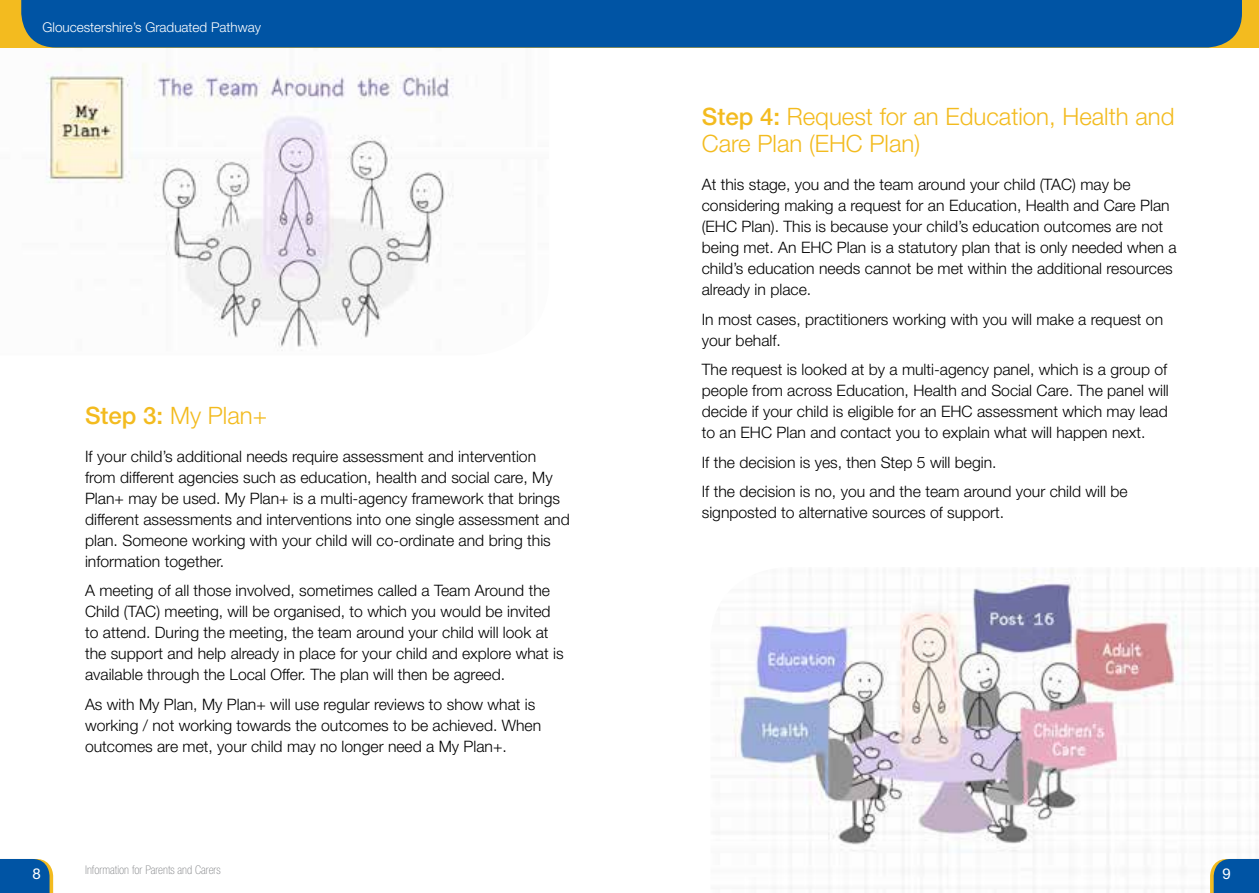
<style>
.page{position:relative;width:1259px;height:893px;background:#fff}
.page>*{position:absolute;margin:0;border:0;box-sizing:border-box;transform-origin:0 0}
.t1{font:300 24px/27px "Helvetica Neue";color:#f3bb1f}
.t2{font:300 15.75px/21px "Helvetica Neue";color:#000}
.t3{font:15px "Helvetica Neue";color:#fff}
.t4{font:300 13.5px "Helvetica Neue";color:#fff}
.t5{font:100 condensed 12px "Helvetica Neue";color:#808285}
.s1{font-weight:500}
</style>
<div class="page">
<img style="left:0;top:47px;width:549px;height:304px">
<img style="left:718px;top:568px;width:541px;height:325px">
<div style="left:0;top:0;width:1259px;height:47px;background:#f3bb1f"></div>
<div style="left:21px;top:0;width:1221px;height:47px;background:#0054a4"></div>
<svg style="left:0;top:859px;width:53px;height:34px;background:#18609d"></svg>
<svg style="left:1210px;top:859px;width:49px;height:34px;background:#1b619d"></svg>
<p class="t4" style="left:43px;top:19px;width:220px">Gloucestershire’s Graduated Pathway</p>
<h1 class="t1" style="left:85px;top:401px;width:183px"><span class="s1">Step 3:</span> My Plan+</h1>
<p class="t2" style="left:85px;top:445px;width:486px">If your child’s additional needs require assessment and intervention from different agencies such as education, health and social care, My Plan+ may be used. My Plan+ is a multi-agency framework that brings different assessments and interventions into one single assessment and plan. Someone working with your child will co-ordinate and bring this information together.</p>
<p class="t2" style="left:85px;top:580px;width:480px">A meeting of all those involved, sometimes called a Team Around the Child (TAC) meeting, will be organised, to which you would be invited to attend. During the meeting, the team around your child will look at the support and help already in place for your child and explore what is available through the Local Offer. The plan will then be agreed.</p>
<p class="t2" style="left:85px;top:693px;width:458px">As with My Plan, My Plan+ will use regular reviews to show what is working / not working towards the outcomes to be achieved. When outcomes are met, your child may no longer need a My Plan+.</p>
<h1 class="t1" style="left:702px;top:103px;width:474px"><span class="s1">Step 4:</span> Request for an Education, Health and<br>Care Plan (EHC Plan)</h1>
<p class="t2" style="left:702px;top:174px;width:476px">At this stage, you and the team around your child (TAC) may be considering making a request for an Education, Health and Care Plan (EHC Plan). This is because your child’s education outcomes are not being met. An EHC Plan is a statutory plan that is only needed when a child’s education needs cannot be met within the additional resources already in place.</p>
<p class="t2" style="left:702px;top:308px;width:463px">In most cases, practitioners working with you will make a request on your behalf.</p>
<p class="t2" style="left:702px;top:359px;width:468px;text-align:justify">The request is looked at by a multi-agency panel, which is a group of people from across Education, Health and Social Care. The panel will decide if your child is eligible for an EHC assessment which may lead to an EHC Plan and contact you to explain what will happen next.</p>
<p class="t2" style="left:702px;top:447px;width:427px;line-height:29.5px">If the decision is yes, then Step 5 will begin.<br>If the decision is no, you and the team around your child will be</p>
<p class="t2" style="left:702px;top:502px;width:304px">signposted to alternative sources of support.</p>
<p class="t5" style="left:85px;top:863px;width:137px">Information for Parents and Carers</p>
<p class="t3" style="left:32px;top:865px;width:10px">8</p>
<p class="t3" style="left:1222px;top:865px;width:10px">9</p>
</div>
